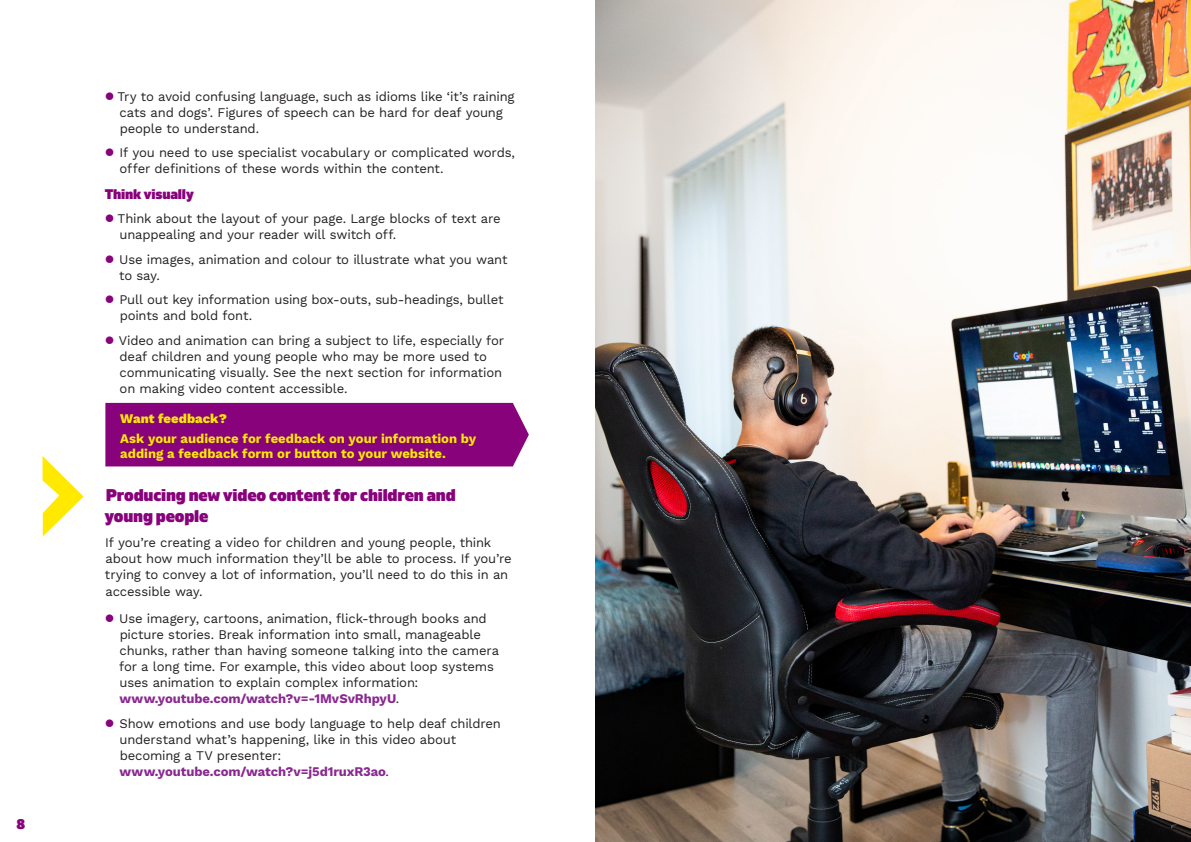
<style>
.page{position:relative;width:1191px;height:842px;background:#fff}
.page>*{position:absolute;margin:0;border:0;box-sizing:border-box;transform-origin:0 0}
.Bullets_large_-_spac{font:17px/21px "Gilam Black DEMO";letter-spacing:-.01em;color:#87027b}
.Body_large_-_space{font:14px "Gilam Black DEMO";letter-spacing:-.01em;color:#87027b}
.Heading_3{font:14px "Gilam Black DEMO";color:#87027b}
.Body_large_-_space-2{font:13px/16px "Work Sans";letter-spacing:-.015em;color:#231f20}
.DWE_Body_copy{font:700 13px/15px "Work Sans";color:#ffe900}
.DWE_Body_copy-2{font:800 13px "Work Sans";color:#ffe900}
.s1{font-weight:700;color:#892890}
</style>
<div class="page">
<div style="left:105px;top:403px;width:424px;height:63px;background:#87027b"></div>
<img style="left:595px;top:0;width:596px;height:842px">
<svg style="left:43px;top:456px;width:41px;height:80px"></svg>
<p class="Heading_3" style="left:16px;top:815px;width:10px">8</p>
<p class="Body_large_-_space-2" style="left:118px;top:89px;width:398px">Try to avoid confusing language, such as idioms like ‘it’s raining cats and dogs’. Figures of speech can be hard for deaf young people to understand.</p>
<p class="Body_large_-_space-2" style="left:119px;top:145px;width:397px">If you need to use specialist vocabulary or complicated words, offer definitions of these words within the content.</p>
<p class="Body_large_-_space" style="left:105px;top:185px;width:91px">Think visually</p>
<p class="Body_large_-_space-2" style="left:118px;top:211px;width:384px">Think about the layout of your page. Large blocks of text are unappealing and your reader will switch off.</p>
<p class="Body_large_-_space-2" style="left:119px;top:252px;width:390px">Use images, animation and colour to illustrate what you want to say.</p>
<p class="Body_large_-_space-2" style="left:119px;top:292px;width:386px">Pull out key information using box-outs, sub-headings, bullet points and bold font.</p>
<p class="Body_large_-_space-2" style="left:119px;top:333px;width:387px">Video and animation can bring a subject to life, especially for deaf children and young people who may be more used to communicating visually. See the next section for information on making video content accessible.</p>
<p class="DWE_Body_copy-2" style="left:120px;top:411px;width:108px">Want feedback?</p>
<p class="DWE_Body_copy" style="left:120px;top:432px;width:357px">Ask your audience for feedback on your information by adding a feedback form or button to your website.</p>
<p class="Bullets_large_-_spac" style="left:105px;top:485px;width:352px">Producing new video content for children and young people</p>
<p class="Body_large_-_space-2" style="left:105px;top:535px;width:408px;line-height:16.3px">If you’re creating a video for children and young people, think about how much information they’ll be able to process. If you’re trying to convey a lot of information, you’ll need to do this in an accessible way.</p>
<p class="Body_large_-_space-2" style="left:119px;top:611px;width:381px">Use imagery, cartoons, animation, flick-through books and picture stories. Break information into small, manageable chunks, rather than having someone talking into the camera for a long time. For example, this video about loop systems uses animation to explain complex information: <span class="s1">www.youtube.com/watch?v=-1MvSvRhpyU</span>.</p>
<p class="Body_large_-_space-2" style="left:120px;top:716px;width:383px">Show emotions and use body language to help deaf children understand what’s happening, like in this video about becoming a TV presenter: <span class="s1">www.youtube.com/watch?v=j5d1ruxR3ao</span>.</p>
</div>
